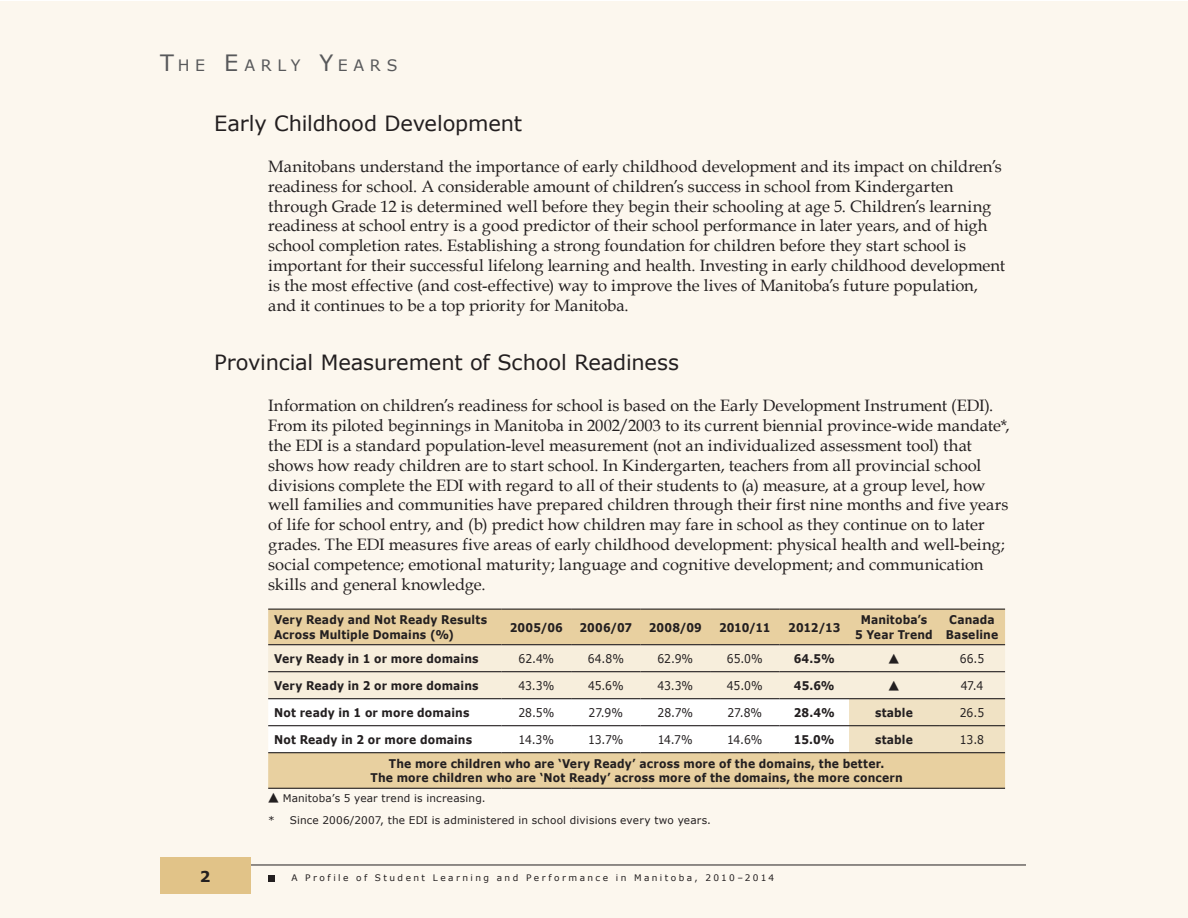
<style>
.page{position:relative;width:1188px;height:918px;background:#fff}
.page>*{position:absolute;margin:0;border:0;box-sizing:border-box;transform-origin:0 0}
.t1{font:21px "Verdana";letter-spacing:-.005em;color:#231f20}
.t2{font:16.5px/19.8px "Book Antiqua";color:#231f20}
.t3{font:15.75px "Verdana";letter-spacing:.355em;color:#58595b}
.t4{font:700 15px "Verdana";color:#231f20}
.t5{font:700 12px/14.4px "Verdana";letter-spacing:.015em;color:#231f20;scale:.9 1}
.t6{font:12px "Verdana";letter-spacing:-.015em;color:#231f20;scale:.9 1}
.t7{font:10.5px/21.5px "Verdana";letter-spacing:.02em;color:#231f20}
.t8{font:9px "Verdana";letter-spacing:.27em;color:#231f20}
.s1{font-size:22.5px}
</style>
<div class="page">
<div style="left:0;top:1px;width:1188px;height:917px;background:#fcf7ee"></div>
<hr style="left:160px;top:865px;width:866px;height:1px;background:#231f20">
<div style="left:160px;top:857px;width:90px;height:37px;background:#e1c388"></div>
<div style="left:268px;top:875px;width:7px;height:6px;background:#231f20"></div>
<div style="left:268px;top:610px;width:737px;height:178px;background:#e8d0a0"></div>
<hr style="left:268px;top:609px;width:234px;height:1px;background:#231f20">
<hr style="left:502px;top:609px;width:69px;height:1px;background:#231f20">
<hr style="left:571px;top:609px;width:70px;height:1px;background:#231f20">
<hr style="left:641px;top:609px;width:69px;height:1px;background:#231f20">
<hr style="left:710px;top:609px;width:70px;height:1px;background:#231f20">
<hr style="left:780px;top:609px;width:69px;height:1px;background:#231f20">
<hr style="left:849px;top:609px;width:90px;height:1px;background:#231f20">
<hr style="left:939px;top:609px;width:66px;height:1px;background:#231f20">
<hr style="left:268px;top:644px;width:234px;height:1px;background:#231f20">
<hr style="left:502px;top:644px;width:69px;height:1px;background:#231f20">
<hr style="left:571px;top:644px;width:70px;height:1px;background:#231f20">
<hr style="left:641px;top:644px;width:69px;height:1px;background:#231f20">
<hr style="left:710px;top:644px;width:70px;height:1px;background:#231f20">
<hr style="left:780px;top:644px;width:69px;height:1px;background:#231f20">
<hr style="left:849px;top:644px;width:90px;height:1px;background:#231f20">
<hr style="left:939px;top:644px;width:66px;height:1px;background:#231f20">
<hr style="left:268px;top:788px;width:234px;height:1px;background:#231f20">
<hr style="left:502px;top:788px;width:69px;height:1px;background:#231f20">
<hr style="left:571px;top:788px;width:70px;height:1px;background:#231f20">
<hr style="left:641px;top:788px;width:69px;height:1px;background:#231f20">
<hr style="left:710px;top:788px;width:70px;height:1px;background:#231f20">
<hr style="left:780px;top:788px;width:69px;height:1px;background:#231f20">
<hr style="left:849px;top:788px;width:90px;height:1px;background:#231f20">
<hr style="left:939px;top:788px;width:66px;height:1px;background:#231f20">
<svg style="left:268px;top:645px;width:737px;height:108px;background:#f0eade"></svg>
<p class="t3" style="left:160px;top:55px;width:239px"><span class="s1">T</span>HE <span class="s1">E</span> ARLY <span class="s1">Y</span>EARS</p>
<p class="t1" style="left:214px;top:110px;width:309px">Early Childhood Development</p>
<p class="t2" style="left:268px;top:156px;width:739px">Manitobans understand the importance of early childhood development and its impact on children’s readiness for school. A considerable amount of children’s success in school from Kindergarten through Grade 12 is determined well before they begin their schooling at age 5. Children’s learning readiness at school entry is a good predictor of their school performance in later years, and of high school completion rates. Establishing a strong foundation for children before they start school is important for their successful lifelong learning and health. Investing in early childhood development is the most effective (and cost‑effective) way to improve the lives of Manitoba’s future population, and it continues to be a top priority for Manitoba.</p>
<p class="t1" style="left:214px;top:349px;width:466px">Provincial Measurement of School Readiness</p>
<p class="t2" style="left:268px;top:396px;width:743px">Information on children’s readiness for school is based on the Early Development Instrument (EDI).<br>From its piloted beginnings in Manitoba in 2002/2003 to its current biennial province‑wide mandate*, the EDI is a standard population‑level measurement (not an individualized assessment tool) that shows how ready children are to start school. In Kindergarten, teachers from all provincial school divisions complete the EDI with regard to all of their students to (a) measure, at a group level, how well families and communities have prepared children through their first nine months and five years of life for school entry, and (b) predict how children may fare in school as they continue on to later grades. The EDI measures five areas of early childhood development: physical health and well‑being; social competence; emotional maturity; language and cognitive development; and communication skills and general knowledge.</p>
<p class="t5" style="left:274px;top:612px;width:238px">Very Ready and Not Ready Results<br>Across Multiple Domains (%)</p>
<p class="t5" style="left:510px;top:620px;width:60px">2005/06</p>
<p class="t5" style="left:579px;top:620px;width:60px">2006/07</p>
<p class="t5" style="left:649px;top:620px;width:61px">2008/09</p>
<p class="t5" style="left:719px;top:620px;width:59px">2010/11</p>
<p class="t5" style="left:788px;top:620px;width:60px">2012/13</p>
<p class="t5" style="left:855px;top:612px;width:88px;text-align:center">Manitoba’s<br>5 Year Trend</p>
<p class="t5" style="left:946px;top:612px;width:60px">Canada<br>Baseline</p>
<p class="t5" style="left:274px;top:651px;width:229px">Very Ready in 1 or more domains</p>
<p class="t6" style="left:519px;top:651px;width:41px">62.4%</p>
<p class="t6" style="left:588px;top:651px;width:42px">64.8%</p>
<p class="t6" style="left:657px;top:651px;width:41px">62.9%</p>
<p class="t6" style="left:727px;top:651px;width:41px">65.0%</p>
<p class="t5" style="left:794px;top:651px;width:47px">64.5%</p>
<p class="t6" style="left:960px;top:651px;width:29px">66.5</p>
<p class="t5" style="left:274px;top:678px;width:229px">Very Ready in 2 or more domains</p>
<p class="t6" style="left:518px;top:678px;width:41px">43.3%</p>
<p class="t6" style="left:588px;top:678px;width:41px">45.6%</p>
<p class="t6" style="left:657px;top:678px;width:41px">43.3%</p>
<p class="t6" style="left:727px;top:678px;width:41px">45.0%</p>
<p class="t5" style="left:794px;top:678px;width:47px">45.6%</p>
<p class="t6" style="left:961px;top:678px;width:27px">47.4</p>
<p class="t5" style="left:274px;top:705px;width:218px">Not ready in 1 or more domains</p>
<p class="t6" style="left:518px;top:705px;width:42px">28.5%</p>
<p class="t6" style="left:589px;top:705px;width:40px">27.9%</p>
<p class="t6" style="left:657px;top:705px;width:41px">28.7%</p>
<p class="t6" style="left:727px;top:705px;width:40px">27.8%</p>
<p class="t5" style="left:794px;top:705px;width:47px">28.4%</p>
<p class="t5" style="left:875px;top:705px;width:44px">stable</p>
<p class="t6" style="left:960px;top:705px;width:29px">26.5</p>
<p class="t5" style="left:274px;top:732px;width:222px">Not Ready in 2 or more domains</p>
<p class="t6" style="left:519px;top:732px;width:41px">14.3%</p>
<p class="t6" style="left:588px;top:732px;width:41px">13.7%</p>
<p class="t6" style="left:658px;top:732px;width:40px">14.7%</p>
<p class="t6" style="left:727px;top:732px;width:41px">14.6%</p>
<p class="t5" style="left:794px;top:732px;width:47px">15.0%</p>
<p class="t5" style="left:875px;top:732px;width:44px">stable</p>
<p class="t6" style="left:960px;top:732px;width:28px">13.8</p>
<p class="t5" style="left:371px;top:756px;width:593px;text-align:center">The more children who are ‘Very Ready’ across more of the domains, the better.<br>The more children who are ‘Not Ready’ across more of the domains, the more concern</p>
<p class="t7" style="left:268px;top:787px;width:444px">▲ Manitoba’s 5 year trend is increasing.<br>* Since 2006/2007, the EDI is administered in school divisions every two years.</p>
<p class="t4" style="left:200px;top:867px;width:12px">2</p>
<p class="t8" style="left:291px;top:872px;width:484px">A Profile of Student Learning and Performance in Manitoba, 2010–2014</p>
</div>
